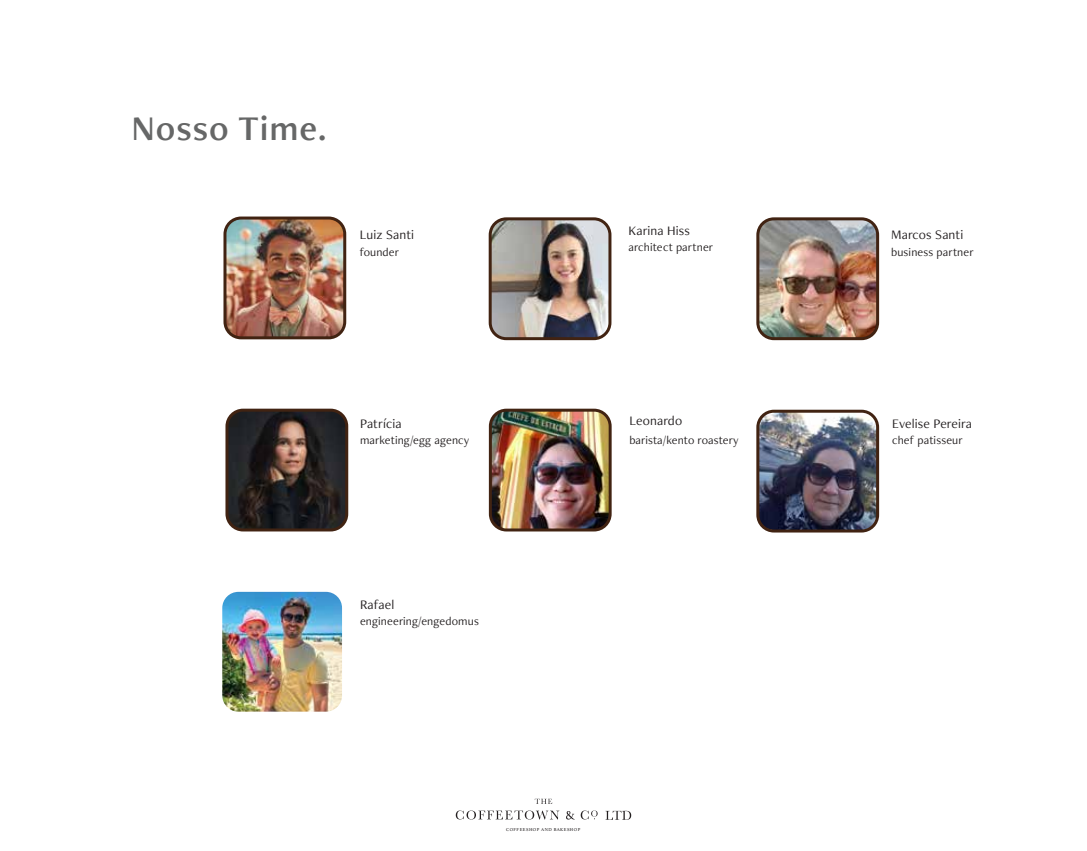
<style>
.page{position:relative;width:1087px;height:851px;background:#fff}
.page>*{position:absolute;margin:0;border:0;box-sizing:border-box;transform-origin:0 0}
.t1{font:36px "Freight Neo Pro Semi";letter-spacing:.025em;color:#666767}
.t2{font:13.5px "Freight Neo Pro";letter-spacing:.01em;color:#231f20}
.t3{font:12px "Freight Neo Pro";letter-spacing:.01em;color:#231f20}
.t4{font:4.5px "Athelas";letter-spacing:.1em;color:#231f20}
</style>
<div class="page">
<img style="left:760px;top:413px;width:115px;height:115px">
<img style="left:227px;top:220px;width:118px;height:118px">
<div style="left:223px;top:216px;width:123px;height:123px;border:3px solid #412312;border-radius:16px"></div>
<img style="left:229px;top:412px;width:118px;height:118px">
<div style="left:225px;top:408px;width:123px;height:123px;border:3px solid #412312;border-radius:16px"></div>
<img style="left:760px;top:221px;width:115px;height:115px">
<div style="left:756px;top:217px;width:123px;height:123px;border:3px solid #412312;border-radius:16px"></div>
<img style="left:493px;top:412px;width:117px;height:118px">
<div style="left:489px;top:408px;width:122px;height:123px;border:3px solid #412312;border-radius:16px"></div>
<img style="left:493px;top:221px;width:117px;height:115px">
<div style="left:489px;top:217px;width:122px;height:123px;border:3px solid #412312;border-radius:16px"></div>
<div style="left:756px;top:409px;width:123px;height:123px;border:3px solid #412312;border-radius:16px"></div>
<img style="left:222px;top:591px;width:120px;height:120px">
<svg style="left:535px;top:798px;width:17px;height:5px"></svg>
<svg style="left:456px;top:810px;width:103px;height:9px"></svg>
<svg style="left:566px;top:811px;width:8px;height:8px"></svg>
<svg style="left:581px;top:810px;width:16px;height:9px"></svg>
<svg style="left:605px;top:810px;width:26px;height:9px"></svg>
<h1 class="t1" style="left:131px;top:103px;width:196px">Nosso Time.</h1>
<p class="t2" style="left:360px;top:226px;width:56px">Luiz Santi</p>
<p class="t3" style="left:360px;top:244px;width:41px">founder</p>
<p class="t2" style="left:360px;top:414px;width:43px">Patrícia</p>
<p class="t3" style="left:360px;top:431px;width:111px">marketing/egg agency</p>
<p class="t2" style="left:360px;top:595px;width:36px">Rafael</p>
<p class="t3" style="left:360px;top:613px;width:120px">engineering/engedomus</p>
<p class="t2" style="left:628px;top:222px;width:63px">Karina Hiss</p>
<p class="t3" style="left:628px;top:239px;width:86px">architect partner</p>
<p class="t2" style="left:629px;top:411px;width:54px">Leonardo</p>
<p class="t3" style="left:629px;top:431px;width:111px">barista/kento roastery</p>
<p class="t4" style="left:506px;top:825px;width:75px">COFFEESHOP AND BAKESHOP</p>
<p class="t2" style="left:891px;top:226px;width:74px">Marcos Santi</p>
<p class="t3" style="left:891px;top:244px;width:84px">business partner</p>
<p class="t2" style="left:892px;top:414px;width:81px">Evelise Pereira</p>
<p class="t3" style="left:892px;top:431px;width:72px">chef patisseur</p>
</div>
